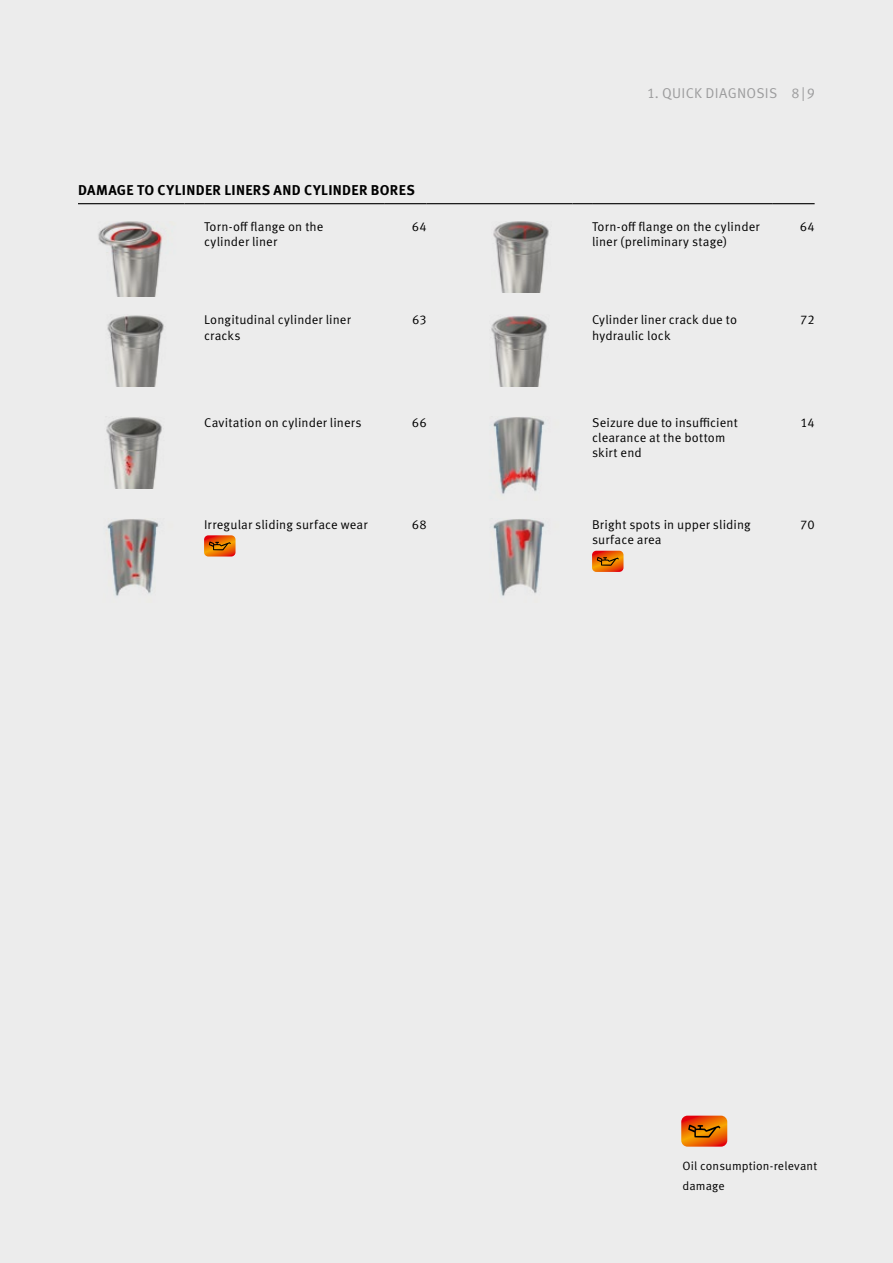
<style>
.page{position:relative;width:893px;height:1263px;background:#ececec}
.page>*{position:absolute;margin:0;border:0;box-sizing:border-box;transform-origin:0 0}
.t1{font:700 14.25px "Meta Pro";letter-spacing:.02em;color:#000}
.t2{font:14.25px "Meta Pro";letter-spacing:.02em;color:#9c9c9d}
.t3{font:12.75px/15.3px "Meta Pro";letter-spacing:.01em;color:#000}
.t4{font:12px/19.5px "Meta Pro";letter-spacing:.01em;color:#000}
</style>
<div class="page">
<hr style="left:78px;top:203px;width:107px;height:1px;background:#000">
<svg style="left:185px;top:203px;width:19px;height:1px"></svg>
<hr style="left:204px;top:203px;width:181px;height:1px;background:#000">
<hr style="left:385px;top:203px;width:42px;height:1px;background:#000">
<hr style="left:427px;top:203px;width:39px;height:1px;background:#000">
<hr style="left:466px;top:203px;width:107px;height:1px;background:#000">
<svg style="left:573px;top:203px;width:19px;height:1px"></svg>
<hr style="left:592px;top:203px;width:181px;height:1px;background:#000">
<hr style="left:773px;top:203px;width:42px;height:1px;background:#000">
<img style="left:98px;top:221px;width:65px;height:75px">
<img style="left:493px;top:221px;width:56px;height:71px">
<img style="left:107px;top:315px;width:57px;height:71px">
<img style="left:491px;top:316px;width:56px;height:71px">
<img style="left:106px;top:417px;width:56px;height:71px">
<img style="left:493px;top:417px;width:52px;height:77px">
<img style="left:106px;top:519px;width:53px;height:77px">
<svg style="left:204px;top:535px;width:32px;height:21px"></svg>
<img style="left:493px;top:519px;width:52px;height:77px">
<svg style="left:592px;top:551px;width:31px;height:21px"></svg>
<svg style="left:681px;top:1116px;width:46px;height:30px"></svg>
<p class="t2" style="left:647px;top:84px;width:132px">1. QUICK DIAGNOSIS</p>
<p class="t2" style="left:791px;top:84px;width:25px">8|9</p>
<p class="t1" style="left:78px;top:181px;width:338px">DAMAGE TO CYLINDER LINERS AND CYLINDER BORES</p>
<p class="t3" style="left:204px;top:219px;width:121px">Torn-off flange on the cylinder liner</p>
<p class="t3" style="left:412px;top:219px;width:16px">64</p>
<p class="t3" style="left:592px;top:219px;width:169px">Torn-off flange on the cylinder liner (preliminary stage)</p>
<p class="t3" style="left:800px;top:219px;width:16px">64</p>
<p class="t3" style="left:204px;top:312px;width:148px">Longitudinal cylinder liner cracks</p>
<p class="t3" style="left:412px;top:312px;width:16px">63</p>
<p class="t3" style="left:592px;top:312px;width:146px">Cylinder liner crack due to hydraulic lock</p>
<p class="t3" style="left:800px;top:312px;width:16px">72</p>
<p class="t3" style="left:204px;top:415px;width:159px">Cavitation on cylinder liners</p>
<p class="t3" style="left:412px;top:415px;width:16px">66</p>
<p class="t3" style="left:592px;top:415px;width:147px">Seizure due to insufficient clearance at the bottom skirt end</p>
<p class="t3" style="left:800px;top:415px;width:16px">14</p>
<p class="t3" style="left:204px;top:517px;width:165px">Irregular sliding surface wear</p>
<p class="t3" style="left:412px;top:517px;width:16px">68</p>
<p class="t3" style="left:592px;top:517px;width:160px">Bright spots in upper sliding surface area</p>
<p class="t3" style="left:800px;top:517px;width:16px">70</p>
<p class="t4" style="left:682px;top:1156px;width:136px">Oil consumption-relevant damage</p>
</div>
